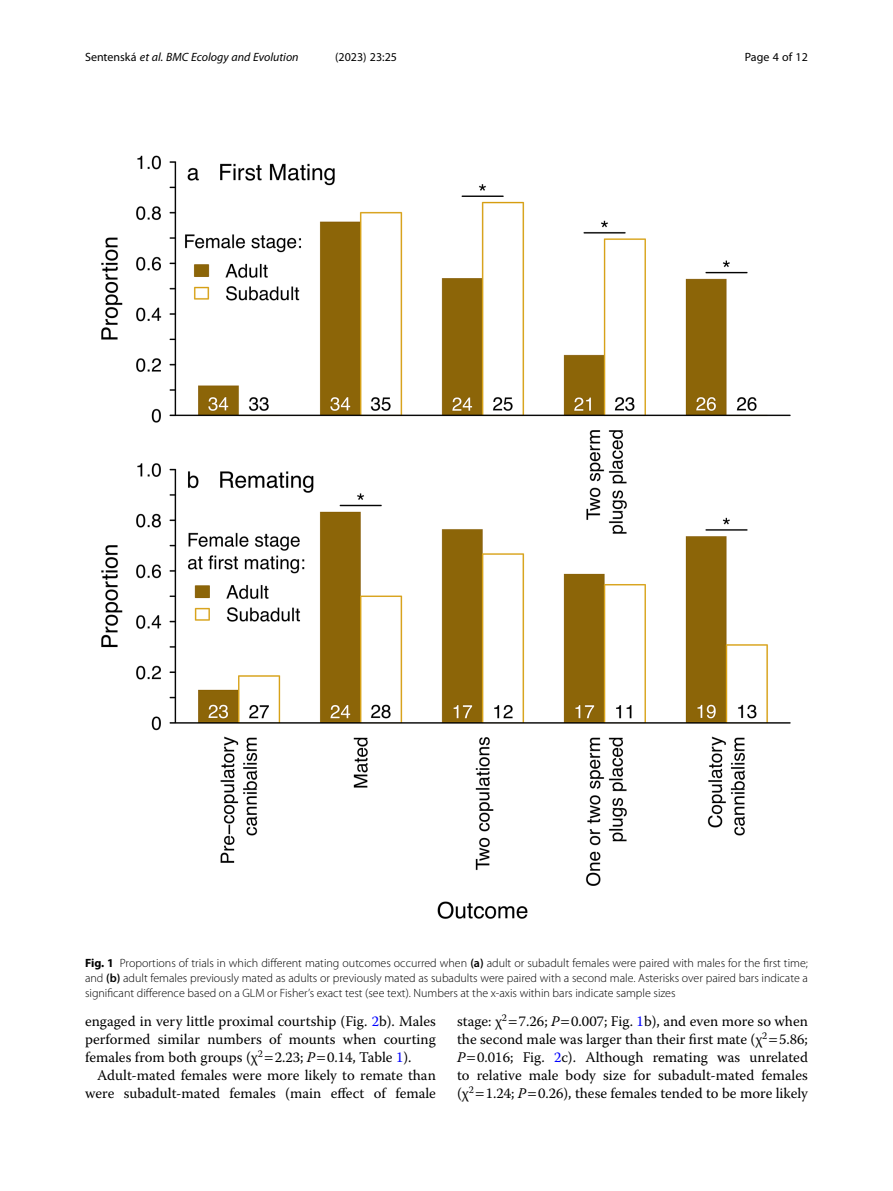
<style>
.page{position:relative;width:893px;height:1191px;background:#fff}
.page>*{position:absolute;margin:0;border:0;box-sizing:border-box;transform-origin:0 0}
.Body_Text_Indent{font:14.7px/18px "Warnock Pro";color:#000;text-align:justify}
.Figure_Caption{font:300 12px/15px "Myriad Pro";color:#000;text-align:justify}
.t1{font:italic 12px "Myriad Pro";color:#000}
.t2{font:12px "Myriad Pro";color:#000}
.s1{font-style:normal}
.s2{font-weight:700}
.s3{font-weight:600}
.s4{color:#00f}
.s5{font-style:italic}
</style>
<div class="page">
<img style="left:101px;top:155px;width:690px;height:764px">
<p class="t1" style="left:85px;top:50px;width:215px"><span class="s1">Sentenská</span> et al. BMC Ecology and Evolution</p>
<p class="t2" style="left:335px;top:50px;width:63px">(2023) 23:25</p>
<p class="t2" style="left:745px;top:50px;width:65px">Page 4 of 12</p>
<p class="Figure_Caption" style="left:85px;top:955px;width:724px"><span class="s2">Fig. 1</span> Proportions of trials in which different mating outcomes occurred when <span class="s3">(a)</span> adult or subadult females were paired with males for the first time; and <span class="s3">(b)</span> adult females previously mated as adults or previously mated as subadults were paired with a second male. Asterisks over paired bars indicate a significant difference based on a GLM or Fisher’s exact test (see text). Numbers at the x-axis within bars indicate sample sizes</p>
<p class="Body_Text_Indent" style="left:85px;top:1012px;width:352px">engaged in very little proximal courtship (Fig. <span class="s4">2</span>b). Males performed similar numbers of mounts when courting females from both groups (χ<sup>2</sup> 2.23; <span class="s5">P</span> 0.14, Table <span class="s4">1</span>).</p>
<p class="Body_Text_Indent" style="left:85px;top:1066px;width:352px;text-align:right">Adult-mated females were more likely to remate than were subadult-mated females (main effect of female</p>
<p class="Body_Text_Indent" style="left:457px;top:1012px;width:352px">stage: χ<sup>2</sup> 7.26; <span class="s5">P</span> 0.007; Fig. <span class="s4">1</span>b), and even more so when the second male was larger than their first mate (χ<sup>2</sup> 5.86; <span class="s5">P</span> 0.016; Fig. <span class="s4">2</span>c). Although remating was unrelated to relative male body size for subadult-mated females (χ<sup>2</sup> 1.24; <span class="s5">P</span> 0.26), these females tended to be more likely</p>
</div>
